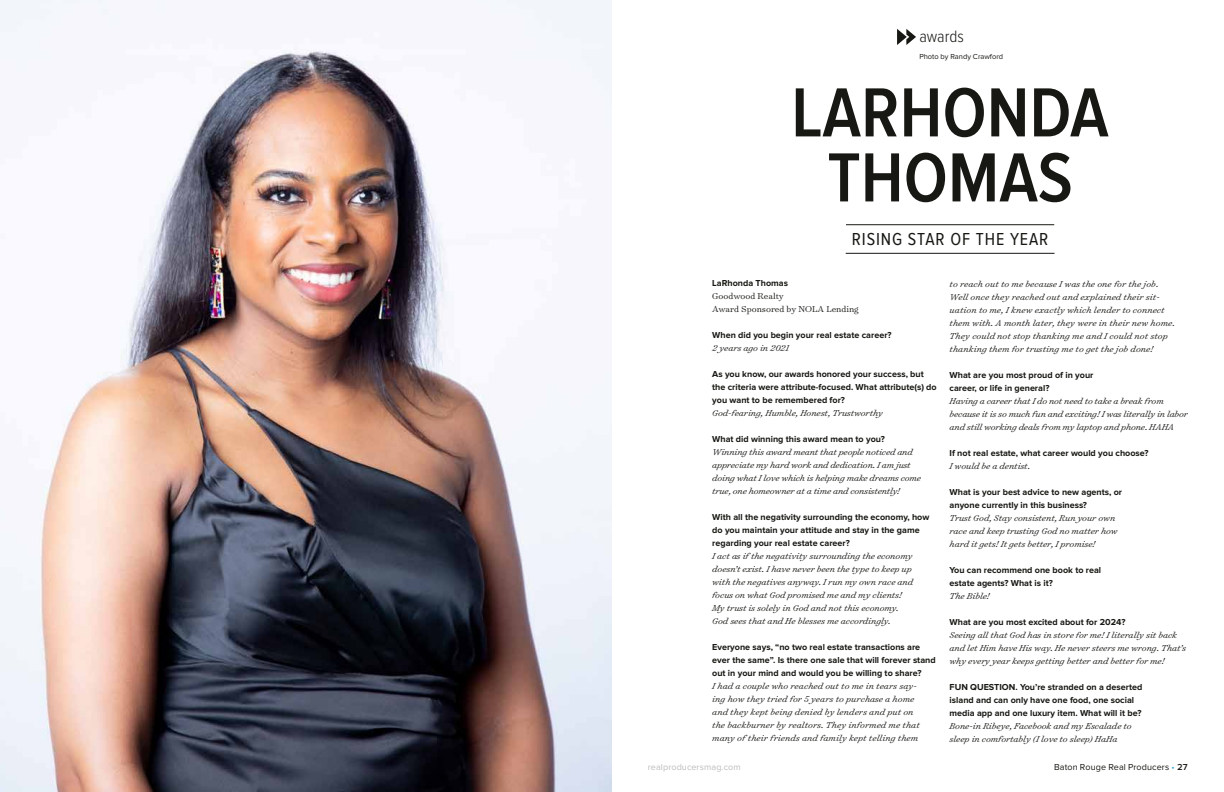
<style>
.page{position:relative;width:1224px;height:792px;background:#fff}
.page>*{position:absolute;margin:0;border:0;box-sizing:border-box;transform-origin:0 0}
.t1{font:600 72px/65px "Proxima Nova Cond";color:#171713;text-align:center}
.t2{font:18px "Proxima Nova Cond";letter-spacing:.05em;color:#171713}
.t3{font:300 17px "Proxima Nova Cond";color:#171713}
.t4{font:italic 300 9.8px/13px "Surveyor Text";color:#171713}
.t5{font:300 9.8px/13px "Surveyor Text";color:#171713}
.t6{font:700 9px/13px "Proxima Nova";color:#171713}
.t7{font:9px "Proxima Nova";letter-spacing:.01em;color:#171713}
.t8{font:9px "Proxima Nova";letter-spacing:.01em;color:#bbbcbc}
.t9{font:7.5px "Proxima Nova";color:#171713}
.s1{color:#31a5d9}
.s2{font-weight:600}
</style>
<div class="page">
<svg style="left:897px;top:29px;width:19px;height:16px"></svg>
<img style="left:0;top:0;width:612px;height:792px">
<hr style="left:846px;top:224px;width:208px;height:1px;background:#171713">
<hr style="left:846px;top:253px;width:209px;height:1px;background:#171713">
<h3 class="t3" style="left:919px;top:29px;width:46px">awards</h3>
<p class="t9" style="left:919px;top:52px;width:85px">Photo by Randy Crawford</p>
<h1 class="t1" style="left:791px;top:83px;width:319px">LARHONDA<br>THOMAS</h1>
<h2 class="t2" style="left:852px;top:231px;width:198px">RISING STAR OF THE YEAR</h2>
<p class="t6" style="left:712px;top:277px;width:77px">LaRhonda Thomas</p>
<p class="t5" style="left:712px;top:289px;width:148px">Goodwood Realty<br>Award Sponsored by NOLA Lending</p>
<p class="t6" style="left:712px;top:329px;width:181px">When did you begin your real estate career?</p>
<p class="t4" style="left:712px;top:341px;width:79px">2 years ago in 2021</p>
<p class="t6" style="left:712px;top:368px;width:226px">As you know, our awards honored your success, but the criteria were attribute-focused. What attribute(s) do you want to be remembered for?</p>
<p class="t4" style="left:712px;top:406px;width:172px">God-fearing, Humble, Honest, Trustworthy</p>
<p class="t6" style="left:712px;top:433px;width:174px">What did winning this award mean to you?</p>
<p class="t4" style="left:712px;top:445px;width:210px">Winning this award meant that people noticed and appreciate my hard work and dedication. I am just doing what I love which is helping make dreams come true, one homeowner at a time and consistently!</p>
<p class="t6" style="left:712px;top:511px;width:219px">With all the negativity surrounding the economy, how do you maintain your attitude and stay in the game regarding your real estate career?</p>
<p class="t4" style="left:712px;top:549px;width:202px">I act as if the negativity surrounding the economy doesn’t exist. I have never been the type to keep up with the negatives anyway. I run my own race and focus on what God promised me and my clients!<br>My trust is solely in God and not this economy.<br>God sees that and He blesses me accordingly.</p>
<p class="t6" style="left:712px;top:641px;width:225px">Everyone says, “no two real estate transactions are ever the same”. Is there one sale that will forever stand out in your mind and would you be willing to share?</p>
<p class="t4" style="left:712px;top:679px;width:209px">I had a couple who reached out to me in tears say&shy;ing how they tried for 5 years to purchase a home and they kept being denied by lenders and put on the backburner by realtors. They informed me that many of their friends and family kept telling them</p>
<p class="t4" style="left:950px;top:277px;width:227px">to reach out to me because I was the one for the job.<br>Well once they reached out and explained their sit&shy;uation to me, I knew exactly which lender to connect them with. A month later, they were in their new home.<br>They could not stop thanking me and I could not stop thanking them for trusting me to get the job done!</p>
<p class="t6" style="left:950px;top:368px;width:145px">What are you most proud of in your career, or life in general?</p>
<p class="t4" style="left:950px;top:394px;width:240px">Having a career that I do not need to take a break from because it is so much fun and exciting! I was literally in labor and still working deals from my laptop and phone. HAHA</p>
<p class="t6" style="left:950px;top:446px;width:201px">If not real estate, what career would you choose?</p>
<p class="t4" style="left:950px;top:459px;width:82px">I would be a dentist.</p>
<p class="t6" style="left:950px;top:485px;width:174px">What is your best advice to new agents, or anyone currently in this business?</p>
<p class="t4" style="left:950px;top:511px;width:170px">Trust God, Stay consistent, Run your own race and keep trusting God no matter how hard it gets! It gets better, I promise!</p>
<p class="t6" style="left:950px;top:563px;width:153px">You can recommend one book to real estate agents? What is it?</p>
<p class="t4" style="left:950px;top:589px;width:42px">The Bible!</p>
<p class="t6" style="left:950px;top:615px;width:177px">What are you most excited about for 2024?</p>
<p class="t4" style="left:950px;top:628px;width:238px">Seeing all that God has in store for me! I literally sit back and let Him have His way. He never steers me wrong. That’s why every year keeps getting better and better for me!</p>
<p class="t6" style="left:950px;top:680px;width:194px">FUN QUESTION. You’re stranded on a deserted island and can only have one food, one social media app and one luxury item. What will it be?</p>
<p class="t4" style="left:950px;top:719px;width:184px">Bone-in Ribeye, Facebook and my Escalade to sleep in comfortably (I love to sleep) HaHa</p>
<p class="t8" style="left:648px;top:762px;width:94px">realproducersmag.com</p>
<p class="t7" style="left:1054px;top:762px;width:135px">Baton Rouge Real Producers <span class="s1">•</span> <span class="s2">27</span></p>
</div>
